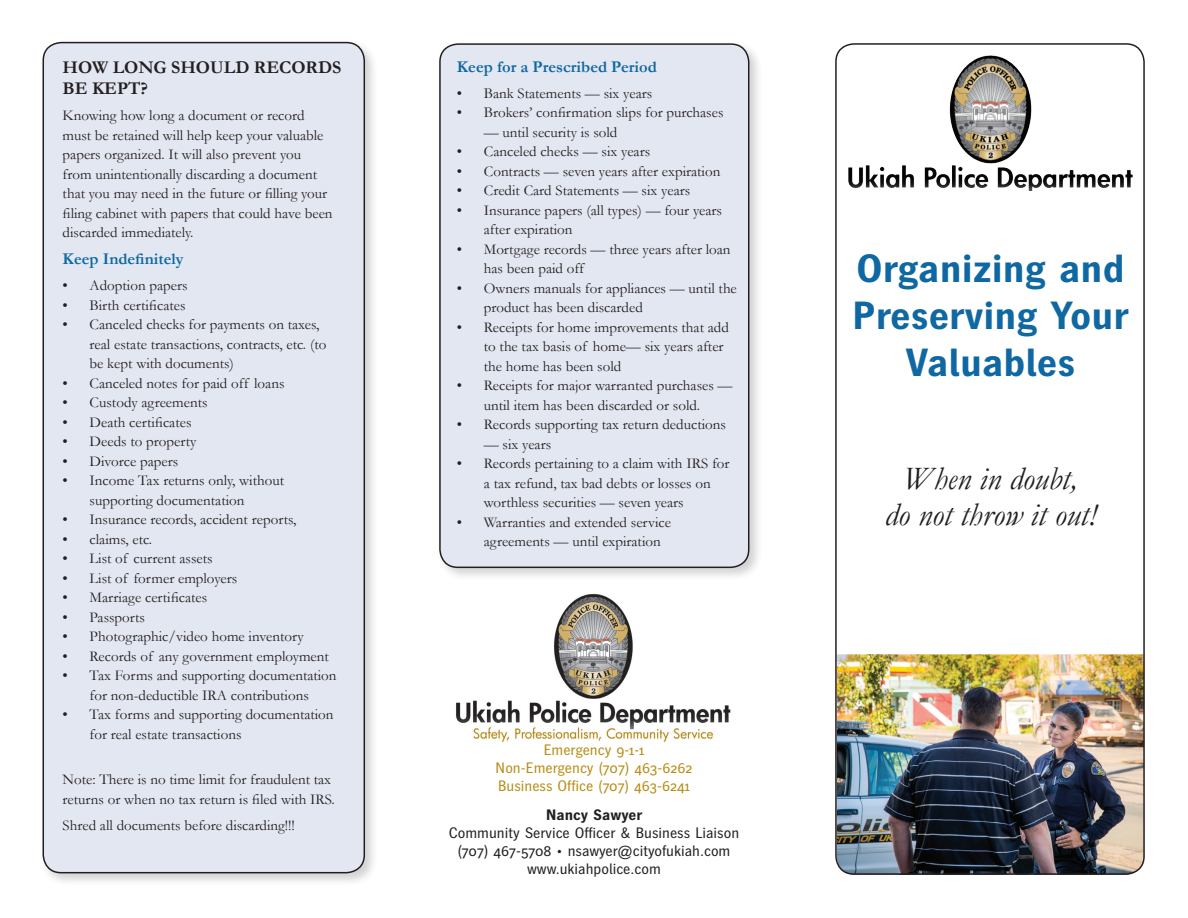
<style>
.page{position:relative;width:1188px;height:918px;background:#fff}
.page>*{position:absolute;margin:0;border:0;box-sizing:border-box;transform-origin:0 0}
.t1{font:700 39px/46.8px "Heidelberg Gothic Os F";color:#0f68a2;text-align:center}
.t2{font:italic 33px/36px "Garamond";color:#231f20;text-align:center}
.t3{font:700 18px/21.6px "Garamond";color:#231f20}
.t4{font:700 16.5px "Garamond";color:#0f68a2}
.t5{font:15px/19.5px "Garamond";color:#231f20}
.t6{font:15px/18px "Heidelberg Gothic Os F";color:#231f20;text-align:center}
.t7{font:15px/18px "Heidelberg Gothic Os F";color:#b68d15;text-align:center}
.t8{font:700 15px "Heidelberg Gothic Os F";color:#231f20}
</style>
<div class="page">
<div style="left:40px;top:39px;width:339px;height:848px;background:#231f20;opacity:.2"></div>
<div style="left:43px;top:43px;width:321px;height:830px;background:#e3e7f1;border-radius:18px"></div>
<div style="left:43px;top:42px;width:322px;height:831px;border:2px solid #231f20;border-radius:18px"></div>
<img style="left:838px;top:654px;width:306px;height:221px">
<img style="left:849px;top:55px;width:283px;height:135px">
<div style="left:835px;top:43px;width:310px;height:832px;border:2px solid #231f20;border-radius:18px"></div>
<img style="left:456px;top:594px;width:275px;height:147px">
<div style="left:436px;top:41px;width:327px;height:541px;background:#231f20;opacity:.2"></div>
<div style="left:440px;top:44px;width:309px;height:523px;background:#e3e7f1;border-radius:18px"></div>
<div style="left:439px;top:43px;width:310px;height:525px;border:2px solid #231f20;border-radius:18px"></div>
<p class="t3" style="left:63px;top:56px;width:280px">HOW LONG SHOULD RECORDS<br>BE KEPT?</p>
<p class="t5" style="left:63px;top:106px;width:271px">Knowing how long a document or record must be retained will help keep your valuable papers organized. It will also prevent you from unintentionally discarding a document that you may need in the future or filling your filing cabinet with papers that could have been discarded immediately.</p>
<p class="t4" style="left:63px;top:249px;width:122px">Keep Indefinitely</p>
<p class="t5" style="left:63px;top:276px;width:126px">• Adoption papers</p>
<p class="t5" style="left:63px;top:295px;width:124px">• Birth certificates</p>
<p class="t5" style="left:90px;top:315px;width:238px;text-indent:-27px">• Canceled checks for payments on taxes, real estate transactions, contracts, etc. (to be kept with documents)</p>
<p class="t5" style="left:63px;top:373px;width:223px">• Canceled notes for paid off loans</p>
<p class="t5" style="left:63px;top:393px;width:146px">• Custody agreements</p>
<p class="t5" style="left:63px;top:412px;width:130px">• Death certificates</p>
<p class="t5" style="left:63px;top:432px;width:135px">• Deeds to property</p>
<p class="t5" style="left:63px;top:451px;width:117px">• Divorce papers</p>
<p class="t5" style="left:90px;top:471px;width:196px;text-indent:-27px">• Income Tax returns only, without supporting documentation</p>
<p class="t5" style="left:63px;top:510px;width:235px">• Insurance records, accident reports,</p>
<p class="t5" style="left:63px;top:529px;width:91px">• claims, etc.</p>
<p class="t5" style="left:63px;top:549px;width:151px">• List of current assets</p>
<p class="t5" style="left:63px;top:568px;width:176px">• List of former employers</p>
<p class="t5" style="left:63px;top:588px;width:146px">• Marriage certificates</p>
<p class="t5" style="left:63px;top:607px;width:84px">• Passports</p>
<p class="t5" style="left:63px;top:627px;width:243px">• Photographic/video home inventory</p>
<p class="t5" style="left:63px;top:646px;width:268px">• Records of any government employment</p>
<p class="t5" style="left:63px;top:666px;width:275px;text-align:center">• Tax Forms and supporting documentation for non-deductible IRA contributions</p>
<p class="t5" style="left:90px;top:705px;width:245px;text-indent:-27px">• Tax forms and supporting documentation for real estate transactions</p>
<p class="t5" style="left:63px;top:770px;width:274px">Note: There is no time limit for fraudulent tax returns or when no tax return is filed with IRS.</p>
<p class="t5" style="left:63px;top:816px;width:234px">Shred all documents before discarding!!!</p>
<p class="t4" style="left:457px;top:56px;width:202px">Keep for a Prescribed Period</p>
<p class="t5" style="left:457px;top:83px;width:197px">• Bank Statements — six years</p>
<p class="t5" style="left:457px;top:103px;width:268px">• Brokers’ confirmation slips for purchases</p>
<p class="t5" style="left:484px;top:122px;width:135px">— until security is sold</p>
<p class="t5" style="left:457px;top:142px;width:195px">• Canceled checks — six years</p>
<p class="t5" style="left:457px;top:161px;width:265px">• Contracts — seven years after expiration</p>
<p class="t5" style="left:457px;top:181px;width:235px">• Credit Card Statements — six years</p>
<p class="t5" style="left:484px;top:200px;width:240px;text-indent:-27px">• Insurance papers (all types) — four years after expiration</p>
<p class="t5" style="left:484px;top:239px;width:248px;text-indent:-27px">• Mortgage records — three years after loan has been paid off</p>
<p class="t5" style="left:484px;top:278px;width:255px;text-indent:-27px">• Owners manuals for appliances — until the product has been discarded</p>
<p class="t5" style="left:484px;top:317px;width:247px;text-indent:-27px">• Receipts for home improvements that add to the tax basis of home— six years after the home has been sold</p>
<p class="t5" style="left:457px;top:376px;width:277px;text-align:center">• Receipts for major warranted purchases — until item has been discarded or sold.</p>
<p class="t5" style="left:457px;top:415px;width:271px">• Records supporting tax return deductions</p>
<p class="t5" style="left:484px;top:434px;width:69px">— six years</p>
<p class="t5" style="left:484px;top:454px;width:247px;text-indent:-27px">• Records pertaining to a claim with IRS for a tax refund, tax bad debts or losses on worthless securities — seven years</p>
<p class="t5" style="left:484px;top:512px;width:189px;text-indent:-27px">• Warranties and extended service agreements — until expiration</p>
<p class="t7" style="left:495px;top:741px;width:199px">Emergency 9-1-1<br>Non-Emergency (707) 463-6262<br>Business Office (707) 463-6241</p>
<p class="t8" style="left:546px;top:806px;width:98px">Nancy Sawyer</p>
<p class="t6" style="left:449px;top:824px;width:292px">Community Service Officer &amp; Business Liaison (707) 467-5708 • nsawyer@cityofukiah.com www.ukiahpolice.com</p>
<h1 class="t1" style="left:852px;top:245px;width:278px">Organizing and<br>Preserving Your<br>Valuables</h1>
<h2 class="t2" style="left:885px;top:461px;width:213px">When in doubt,<br>do not throw it out!</h2>
</div>
